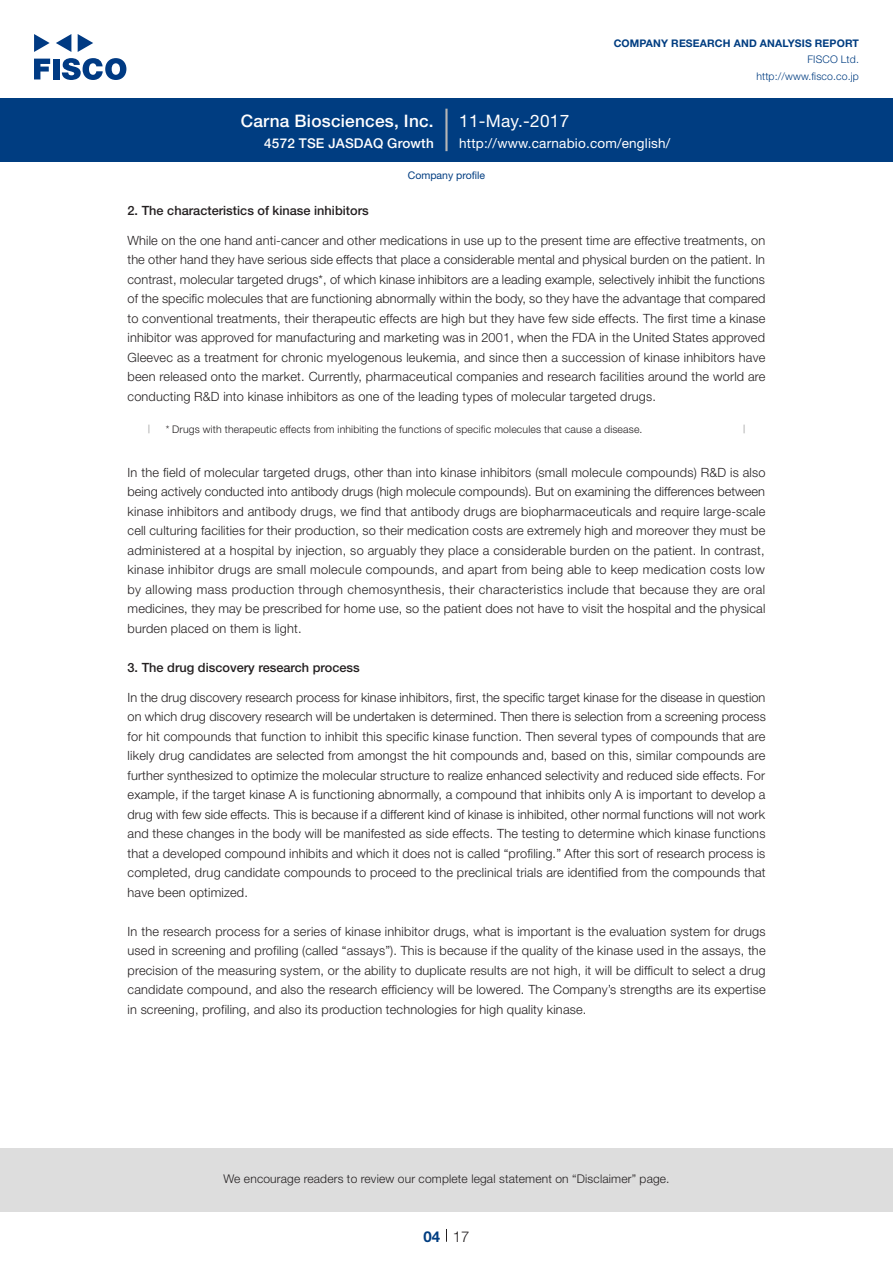
<style>
.page{position:relative;width:893px;height:1263px;background:#fff}
.page>*{position:absolute;margin:0;border:0;box-sizing:border-box;transform-origin:0 0}
.t1{font:500 17.25px "Helvetica Neue LT Std";letter-spacing:.015em;color:#fff}
.t2{font:17.25px "Helvetica Neue LT Std";letter-spacing:.015em;color:#fff}
.t3{font:300 15px "Helvetica Neue LT Std";color:#231f20}
.t4{font:700 15px "Helvetica Neue LT Std";color:#003d81}
.t5{font:13.5px "Helvetica Neue LT Std";letter-spacing:.015em;color:#fff}
.t6{font:500 13.5px "Helvetica Neue LT Std";letter-spacing:.015em;color:#fff}
.本文_e{font:300 12.75px/19.5px "Helvetica Neue LT Std";letter-spacing:.015em;color:#231f20;text-align:justify}
.小タイトル_e{font:500 12.75px "Helvetica Neue LT Std";color:#231f20}
.t7{font:300 12px "Helvetica Neue LT Std";letter-spacing:.015em;color:#231f20}
.t8{font:300 10.5px "Helvetica Neue LT Std";letter-spacing:.015em;color:#231f20}
.t9{font:700 10.5px "Helvetica Neue LT Std";letter-spacing:.015em;color:#003d81}
.t10{font:300 10.5px/16.5px "Helvetica Neue LT Std";letter-spacing:.015em;color:#003d81;text-align:right}
.ヘッダー_e{font:10.5px "Helvetica Neue LT Std";color:#003d81}
</style>
<div class="page">
<div style="left:0;top:1148px;width:893px;height:64px;background:#ddd"></div>
<svg style="left:34px;top:59px;width:16px;height:20px"></svg>
<div style="left:53px;top:59px;width:6px;height:20px;background:#003a83"></div>
<svg style="left:62px;top:58px;width:64px;height:22px"></svg>
<svg style="left:34px;top:34px;width:16px;height:18px"></svg>
<svg style="left:78px;top:34px;width:15px;height:18px"></svg>
<svg style="left:56px;top:34px;width:15px;height:18px"></svg>
<div style="left:0;top:98px;width:893px;height:64px;background:#003d81"></div>
<hr style="left:445px;top:109px;width:3px;height:42px;background:#b5b5b6">
<svg style="left:446px;top:1229px;width:1px;height:13px"></svg>
<svg style="left:148px;top:425px;width:2px;height:8px"></svg>
<svg style="left:743px;top:425px;width:2px;height:8px"></svg>
<h1 class="t1" style="left:241px;top:110px;width:195px">Carna Biosciences, Inc.</h1>
<p class="t6" style="left:264px;top:135px;width:171px">4572 TSE JASDAQ Growth</p>
<h1 class="t2" style="left:459px;top:110px;width:112px">11-May.-2017</h1>
<p class="t9" style="left:614px;top:37px;width:247px">COMPANY RESEARCH AND ANALYSIS REPORT</p>
<p class="t10" style="left:756px;top:51px;width:104px">FISCO Ltd. http://www.fisco.co j p.</p>
<p class="t5" style="left:459px;top:135px;width:213px">http://www.carnabio.com/english/</p>
<p class="ヘッダー_e" style="left:408px;top:169px;width:79px">Company profile</p>
<p class="小タイトル_e" style="left:128px;top:203px;width:243px">2. The characteristics of kinase inhibitors</p>
<p class="本文_e" style="left:128px;top:230px;width:639px">While on the one hand anti-cancer and other medications in use up to the present time are effective treatments, on the other hand they have serious side effects that place a considerable mental and physical burden on the patient In. contrast, molecular targeted drugs ,* of which kinase inhibitors are a leading example, selectively inhibit the functions of the specific molecules that are functioning abnormally within the body, so they have the advantage that compared to conventional treatments, their therapeutic effects are high but they have few side effects. The first time a kinase inhibitor was approved for manufacturing and marketing was in 2001, when the FDA in the United States approved Gleevec as a treatment for chronic myelogenous leukemia, and since then a succession of kinase inhibitors have been released onto the market. Currently, pharmaceutical companies and research facilities around the world are conducting R&amp;D into kinase inhibitors as one of the leading types of molecular targeted drugs.</p>
<p class="t8" style="left:166px;top:423px;width:478px">* Drugs with therapeutic effects from inhibiting the functions of specific molecules that cause a disease.</p>
<p class="本文_e" style="left:128px;top:462px;width:639px">In the field of molecular targeted drugs, other than into kinase inhibitors (small molecule compounds R) &amp;D is also being actively conducted into antibody drugs (high molecule compounds .) But on examining the differences between kinase inhibitors and antibody drugs, we find that antibody drugs are biopharmaceuticals and require large-scale cell culturing facilities for their production, so their medication costs are extremely high and moreover they must be administered at a hospital by injection, so arguably they place a considerable burden on the patient In. contrast, kinase inhibitor drugs are small molecule compounds, and apart from being able to keep medication costs low by allowing mass production through chemosynthesis, their characteristics include that because they are oral medicines, they may be prescribed for home use, so the patient does not have to visit the hospital and the physical burden placed on them is light.</p>
<p class="小タイトル_e" style="left:128px;top:659px;width:234px">3. The drug discovery research process</p>
<p class="本文_e" style="left:128px;top:687px;width:640px">In the drug discovery research process for kinase inhibitors, first, the specific target kinase for the disease in question on which drug discovery research will be undertaken is determined. Then there is selection from a screening process for hit compounds that function to inhibit this specific kinase function. Then several types of compounds that are likely drug candidates are selected from amongst the hit compounds and, based on this, similar compounds are further synthesized to optimize the molecular structure to realize enhanced selectivity and reduced side effects. For example if, the target kinase A is functioning abnormally a, compound that inhibits only A is important to develop a drug with few side effects. This is because aif different kind of kinase is inhibited, other normal functions will not work and these changes in the body will be manifested as side effects. The testing to determine which kinase functions that a developed compound inhibits and which it does not is called “profiling.” After this sort of research process is completed, drug candidate compounds to proceed to the preclinical trials are identified from the compounds that have been optimized.</p>
<p class="本文_e" style="left:128px;top:921px;width:640px">In the research process for a series of kinase inhibitor drugs, what is important is the evaluation system for drugs used in screening and profiling (called “assays”). This is because if the quality of the kinase used in the assays, the precision of the measuring system, or the ability to duplicate results are not high it, will be difficult to select a drug candidate compound, and also the research efficiency will be lowered. The Company s’ strengths are its expertise in screening, profiling, and also its production technologies for high quality kinase.</p>
<p class="t7" style="left:223px;top:1171px;width:448px">We encourage readers to review our complete legal statement on “Disclaimer” page.</p>
<p class="t4" style="left:423px;top:1227px;width:18px">04</p>
<p class="t3" style="left:453px;top:1227px;width:18px">17</p>
</div>
